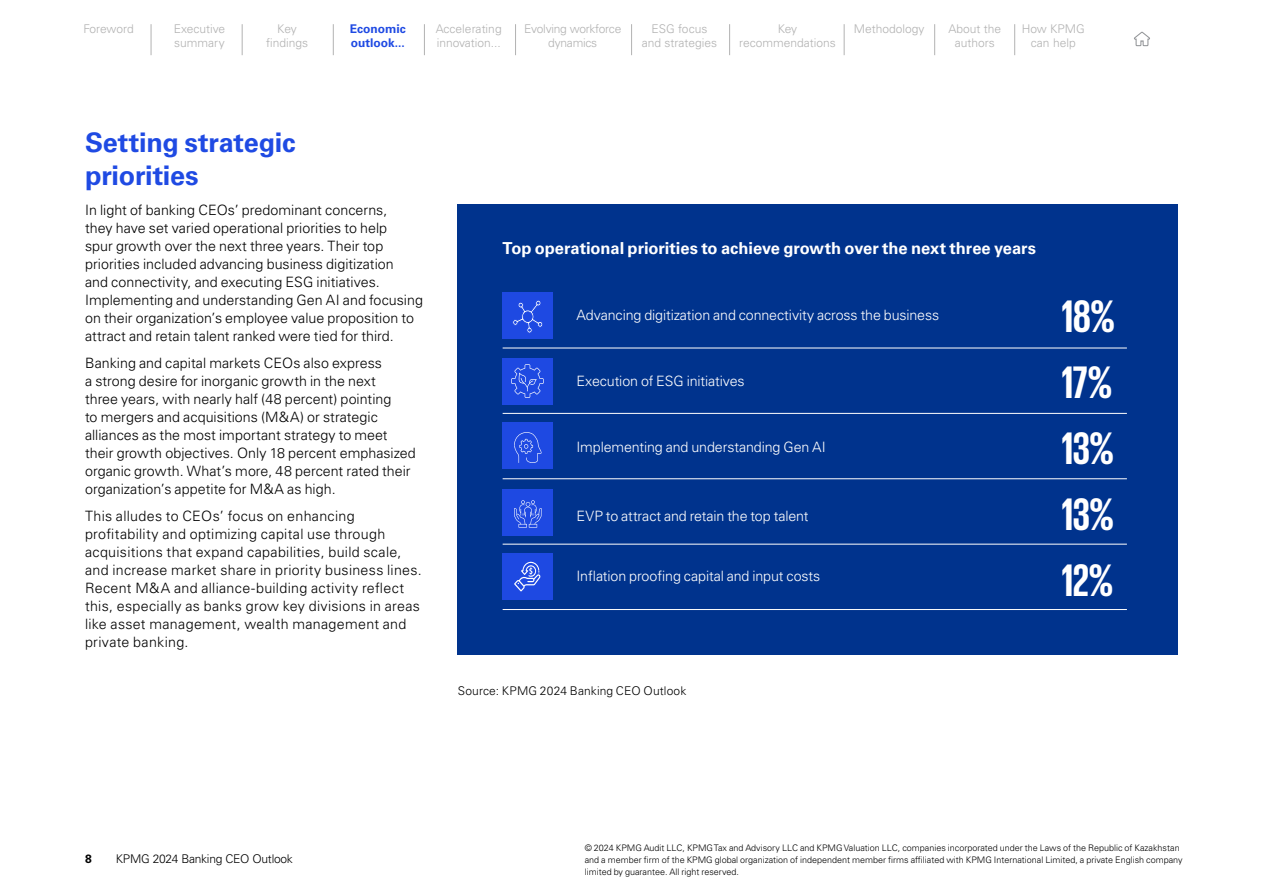
<style>
.page{position:relative;width:1263px;height:893px;background:#fff}
.page>*{position:absolute;margin:0;border:0;box-sizing:border-box;transform-origin:0 0}
.t1{font:700 46.5px/66px "KPMG";letter-spacing:-.02em;color:#fff;text-align:justify}
.t2{font:700 27px/33px "Univers LT Std";letter-spacing:-.01em;color:#1f4ae3}
.t3{font:700 16.5px "Univers LT Std";letter-spacing:-.005em;color:#fff}
.t4{font:300 14.25px/18px "Univers LT Std";letter-spacing:.005em;color:#000}
.t5{font:300 14.25px "Univers LT Std";letter-spacing:-.01em;color:#fff}
.t6{font:300 12px/14.4px "Univers LT Std";color:#b2b2b2;text-align:center}
.t7{font:300 12px "Univers LT Std";letter-spacing:.005em;color:#000}
.t8{font:300 12px/14.4px "Univers LT Std";letter-spacing:-.02em;color:#b2b2b2;text-align:center}
.t9{font:300 12px "Univers LT Std";letter-spacing:-.02em;color:#000}
.t10{font:700 12px/14.4px "Univers LT Std";color:#1f4ae3}
.t11{font:700 12px "Univers LT Std";color:#000}
.t12{font:300 9px/12px "Univers LT Std";color:#000}
</style>
<div class="page">
<div style="left:458px;top:204px;width:720px;height:451px;background:#00338d"></div>
<hr style="left:503px;top:348px;width:624px;height:1px;background:#fff">
<hr style="left:503px;top:478px;width:624px;height:1px;background:#fff">
<hr style="left:503px;top:544px;width:624px;height:1px;background:#fff">
<hr style="left:503px;top:609px;width:624px;height:1px;background:#fff">
<hr style="left:503px;top:413px;width:624px;height:1px;background:#fff">
<div style="left:503px;top:292px;width:50px;height:47px;background:#1e49e2"></div>
<div style="left:503px;top:358px;width:50px;height:47px;background:#1e49e2"></div>
<div style="left:503px;top:422px;width:50px;height:47px;background:#1e49e2"></div>
<div style="left:503px;top:489px;width:50px;height:46px;background:#1e49e2"></div>
<div style="left:503px;top:553px;width:50px;height:47px;background:#1e49e2"></div>
<svg style="left:1134px;top:31px;width:16px;height:16px"></svg>
<hr style="left:151px;top:24px;width:1px;height:31px;background:#b2b2b2">
<hr style="left:242px;top:24px;width:1px;height:31px;background:#b2b2b2">
<hr style="left:333px;top:24px;width:1px;height:31px;background:#b2b2b2">
<hr style="left:424px;top:24px;width:1px;height:31px;background:#b2b2b2">
<hr style="left:515px;top:24px;width:1px;height:31px;background:#b2b2b2">
<hr style="left:631px;top:24px;width:1px;height:31px;background:#b2b2b2">
<hr style="left:729px;top:24px;width:1px;height:31px;background:#b2b2b2">
<hr style="left:844px;top:24px;width:1px;height:31px;background:#b2b2b2">
<hr style="left:934px;top:24px;width:1px;height:31px;background:#b2b2b2">
<hr style="left:1014px;top:24px;width:1px;height:31px;background:#b2b2b2">
<svg style="left:514px;top:561px;width:26px;height:31px"></svg>
<svg style="left:511px;top:364px;width:33px;height:34px"></svg>
<svg style="left:512px;top:300px;width:31px;height:33px"></svg>
<svg style="left:514px;top:432px;width:28px;height:31px"></svg>
<svg style="left:514px;top:500px;width:27px;height:28px"></svg>
<p class="t6" style="left:83px;top:21px;width:52px">Foreword</p>
<p class="t6" style="left:174px;top:21px;width:53px;text-align:left">Executive summary</p>
<p class="t6" style="left:266px;top:21px;width:44px">Key findings</p>
<p class="t6" style="left:436px;top:21px;width:67px;text-align:left">Accelerating innovation...</p>
<p class="t8" style="left:524px;top:21px;width:99px">Evolving workforce dynamics</p>
<p class="t6" style="left:642px;top:21px;width:77px">ESG focus and strategies</p>
<p class="t6" style="left:739px;top:21px;width:98px">Key recommendations</p>
<p class="t6" style="left:854px;top:21px;width:72px">Methodology</p>
<p class="t6" style="left:948px;top:21px;width:54px">About the authors</p>
<p class="t6" style="left:1022px;top:21px;width:65px">How KPMG can help</p>
<p class="t10" style="left:350px;top:22px;width:57px">Economic outlook...</p>
<h2 class="t2" style="left:85px;top:126px;width:212px">Setting strategic priorities</h2>
<p class="t4" style="left:85px;top:200px;width:339px">In light of banking CEOs’ predominant concerns,<br>they have set varied operational priorities to help<br>spur growth over the next three years. Their top priorities included advancing business digitization<br>and connectivity, and executing ESG initiatives.<br>Implementing and understanding Gen AI and focusing on their organization’s employee value proposition to attract and retain talent ranked were tied for third.</p>
<p class="t4" style="left:85px;top:353px;width:332px">Banking and capital markets CEOs also express<br>a strong desire for inorganic growth in the next<br>three years, with nearly half (48 percent) pointing<br>to mergers and acquisitions (M&amp;A) or strategic alliances as the most important strategy to meet their growth objectives. Only 18 percent emphasized organic growth. What’s more, 48 percent rated their organization’s appetite for M&amp;A as high.</p>
<p class="t4" style="left:85px;top:506px;width:338px">This alludes to CEOs’ focus on enhancing profitability and optimizing capital use through acquisitions that expand capabilities, build scale, and increase market share in priority business lines.<br>Recent M&amp;A and alliance-building activity reflect this, especially as banks grow key divisions in areas like asset management, wealth management and private banking.</p>
<p class="t3" style="left:503px;top:238px;width:535px">Top operational priorities to achieve growth over the next three years</p>
<p class="t5" style="left:576px;top:306px;width:364px">Advancing digitization and connectivity across the business</p>
<p class="t5" style="left:576px;top:372px;width:170px">Execution of ESG initiatives</p>
<p class="t5" style="left:576px;top:438px;width:251px">Implementing and understanding Gen AI</p>
<p class="t5" style="left:576px;top:507px;width:234px">EVP to attract and retain the top talent</p>
<p class="t5" style="left:576px;top:567px;width:245px">Inflation proofing capital and input costs</p>
<h1 class="t1" style="left:1061px;top:281px;width:55px">18% 17% 13% 13% 12%</h1>
<p class="t7" style="left:458px;top:683px;width:230px">Source: KPMG 2024 Banking CEO Outlook</p>
<p class="t11" style="left:85px;top:852px;width:8px">8</p>
<p class="t9" style="left:116px;top:852px;width:179px">KPMG 2024 Banking CEO Outlook</p>
<p class="t12" style="left:585px;top:841px;width:599px">© 2024 KPMG Audit LLC, KPMG Tax and Advisory LLC and KPMG Valuation LLC, companies incorporated under the Laws of the Republic of Kazakhstan and a member firm of the KPMG global organization of independent member firms affiliated with KPMG International Limited, a private English company limited by guarantee. All right reserved.</p>
</div>
